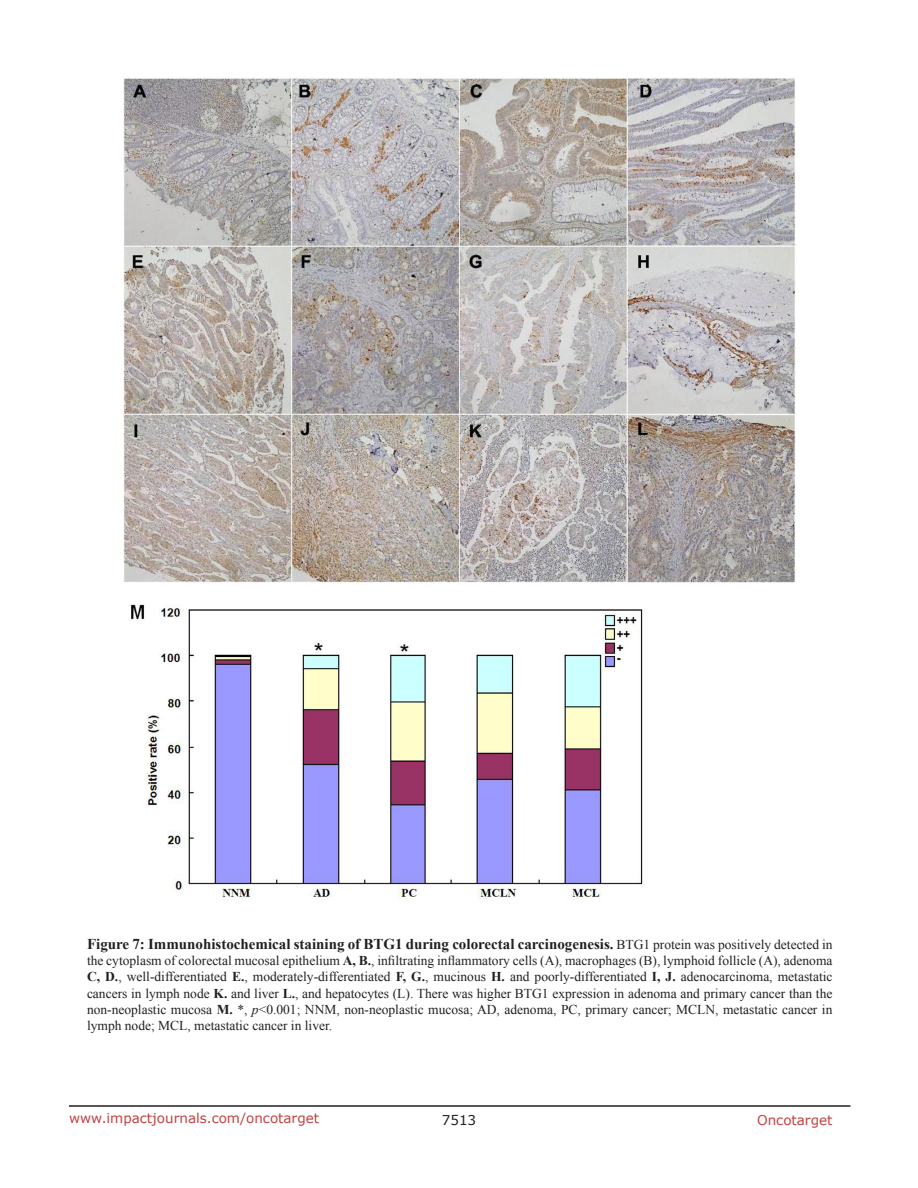
<style>
.page{position:relative;width:918px;height:1188px;background:#fff}
.page>*{position:absolute;margin:0;border:0;box-sizing:border-box;transform-origin:0 0}
.figuretext{font:700 15px "Times New Roman";color:#231f20}
.figuretext-2{font:13.5px/16.2px "Times New Roman";color:#231f20;text-align:justify}
.t1{font:13.5px "Verdana";color:#c24141}
.t2{font:13.5px "Verdana";color:#231f20}
.s1{font-weight:400;font-size:13.5px}
.s2{font-weight:700}
.s3{font-style:italic}
</style>
<div class="page">
<hr style="left:69px;top:1105px;width:781px;height:2px;background:#231f20">
<img style="left:123px;top:77px;width:673px;height:824px">
<p class="figuretext" style="left:87px;top:934px;width:747px">Figure 7: Immunohistochemical staining of BTG1 during colorectal carcinogenesis. <span class="s1">BTG1 protein was positively detected in</span></p>
<p class="figuretext-2" style="left:87px;top:952px;width:747px">the cytoplasm of colorectal mucosal epithelium <span class="s2">A, B.</span>, infiltrating inflammatory cells (A), macrophages (B), lymphoid follicle (A), adenoma <span class="s2">C, D.</span>, well-differentiated <span class="s2">E.</span>, moderately-differentiated <span class="s2">F, G.</span>, mucinous <span class="s2">H.</span> and poorly-differentiated <span class="s2">I, J.</span> adenocarcinoma, metastatic cancers in lymph node <span class="s2">K.</span> and liver <span class="s2">L.</span>, and hepatocytes (L). There was higher BTG1 expression in adenoma and primary cancer than the non-neoplastic mucosa <span class="s2">M.</span> *, <span class="s3">p</span>&lt;0.001; NNM, non-neoplastic mucosa; AD, adenoma, PC, primary cancer; MCLN, metastatic cancer in lymph node; MCL, metastatic cancer in liver.</p>
<p class="t1" style="left:69px;top:1109px;width:252px">www.impactjournals.com/oncotarget</p>
<p class="t2" style="left:442px;top:1111px;width:36px">7513</p>
<p class="t1" style="left:757px;top:1111px;width:77px">Oncotarget</p>
</div>
